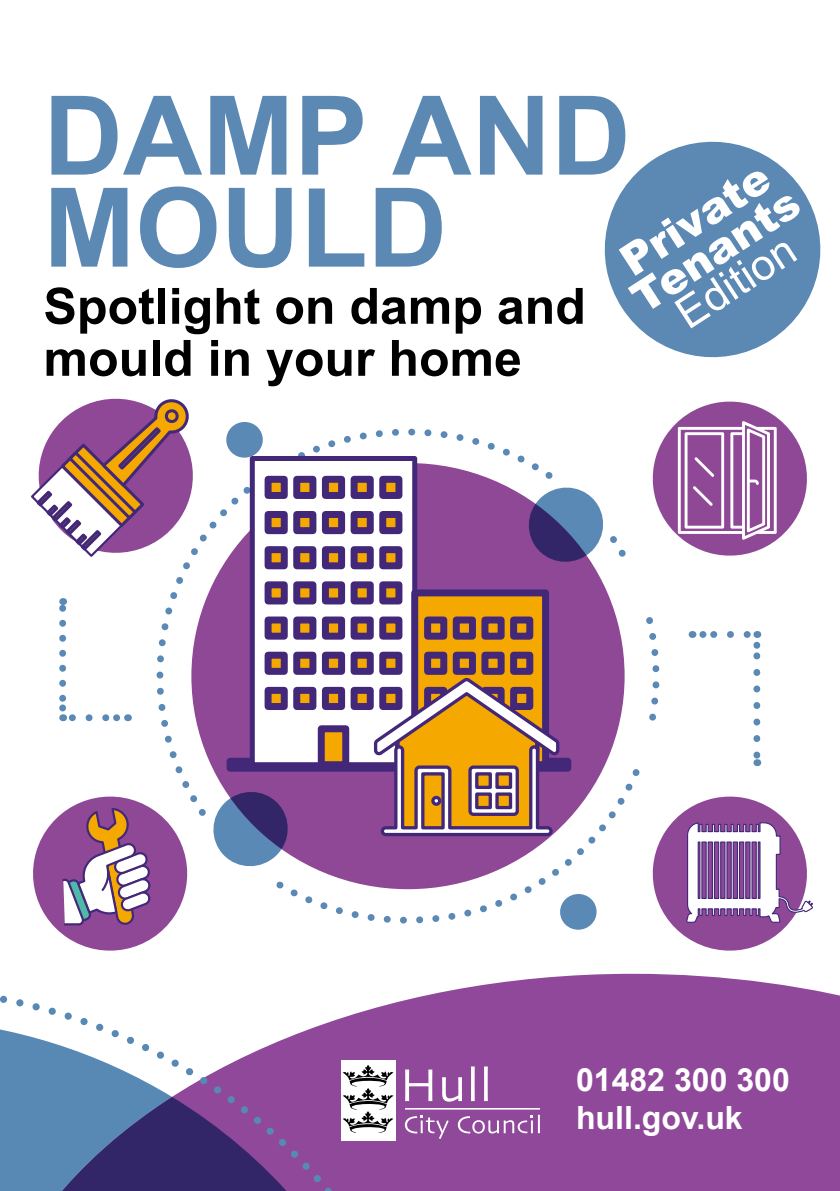
<style>
.page{position:relative;width:840px;height:1191px;background:#fff}
.page>*{position:absolute;margin:0;border:0;box-sizing:border-box;transform-origin:0 0}
.t1{font:700 110px/92px "Arial";color:#5b89b4}
.t2{font:700 50px/52px "Arial";color:#000}
.t3{font:900 43.4px/37.2px "Arial";color:#fff;text-align:center}
.t4{font:700 32px/38px "Arial";color:#fff}
.s1{font-weight:400}
</style>
<div class="page">
<div style="left:393px;top:973px;width:446px;height:218px;background:#8f489a"></div>
<svg style="left:405px;top:1069px;width:27px;height:32px"></svg>
<svg style="left:442px;top:1077px;width:20px;height:24px"></svg>
<svg style="left:470px;top:1066px;width:4px;height:35px"></svg>
<svg style="left:483px;top:1066px;width:4px;height:35px"></svg>
<hr style="left:405px;top:1108px;width:134px;height:1px;background:#fff">
<div style="left:341px;top:1060px;width:54px;height:80px;background:#fff"></div>
<svg style="left:0;top:995px;width:393px;height:196px"></svg>
<div style="left:356px;top:1105px;width:22px;height:5px;background:#fff"></div>
<svg style="left:404px;top:1115px;width:44px;height:24px"></svg>
<svg style="left:457px;top:1114px;width:82px;height:19px;background:#a66eaf"></svg>
<svg style="left:276px;top:763px;width:364px;height:161px"></svg>
<svg style="left:646px;top:617px;width:14px;height:104px"></svg>
<svg style="left:158px;top:428px;width:370px;height:388px"></svg>
<svg style="left:702px;top:631px;width:5px;height:7px"></svg>
<svg style="left:713px;top:631px;width:44px;height:7px"></svg>
<svg style="left:753px;top:645px;width:6px;height:4px"></svg>
<svg style="left:753px;top:656px;width:6px;height:110px"></svg>
<svg style="left:63px;top:714px;width:54px;height:7px"></svg>
<svg style="left:59px;top:598px;width:7px;height:110px"></svg>
<div style="left:191px;top:463px;width:433px;height:426px;background:#8e4895;border-radius:50%"></div>
<svg style="left:226px;top:422px;width:36px;height:35px"></svg>
<svg style="left:559px;top:894px;width:37px;height:35px"></svg>
<svg style="left:213px;top:792px;width:74px;height:74px"></svg>
<svg style="left:33px;top:786px;width:165px;height:165px"></svg>
<svg style="left:31px;top:398px;width:172px;height:165px"></svg>
<div style="left:226px;top:757px;width:345px;height:14px;border:7px solid #432779"></div>
<div style="left:252px;top:458px;width:162px;height:306px;background:#fff"></div>
<div style="left:250px;top:456px;width:167px;height:311px;border:5px solid #432779"></div>
<div style="left:321px;top:729px;width:24px;height:35px;background:#f5a800"></div>
<div style="left:317px;top:725px;width:32px;height:43px;border:7px solid #432779"></div>
<div style="left:268px;top:690px;width:16px;height:16px;background:#f5a800"></div>
<div style="left:264px;top:687px;width:23px;height:23px;border:7px solid #432779"></div>
<div style="left:296px;top:690px;width:17px;height:16px;background:#f5a800"></div>
<div style="left:293px;top:687px;width:23px;height:23px;border:7px solid #432779"></div>
<div style="left:325px;top:690px;width:16px;height:16px;background:#f5a800"></div>
<div style="left:322px;top:687px;width:23px;height:23px;border:7px solid #432779"></div>
<div style="left:354px;top:690px;width:16px;height:16px;background:#f5a800"></div>
<div style="left:350px;top:687px;width:23px;height:23px;border:7px solid #432779"></div>
<div style="left:268px;top:655px;width:16px;height:16px;background:#f5a800"></div>
<div style="left:264px;top:651px;width:23px;height:24px;border:7px solid #432779"></div>
<div style="left:296px;top:655px;width:17px;height:16px;background:#f5a800"></div>
<div style="left:293px;top:651px;width:23px;height:24px;border:7px solid #432779"></div>
<div style="left:325px;top:655px;width:16px;height:16px;background:#f5a800"></div>
<div style="left:322px;top:651px;width:23px;height:24px;border:7px solid #432779"></div>
<div style="left:354px;top:655px;width:16px;height:16px;background:#f5a800"></div>
<div style="left:350px;top:651px;width:23px;height:24px;border:7px solid #432779"></div>
<div style="left:382px;top:655px;width:16px;height:16px;background:#f5a800"></div>
<div style="left:379px;top:651px;width:23px;height:24px;border:7px solid #432779"></div>
<div style="left:268px;top:620px;width:16px;height:16px;background:#f5a800"></div>
<div style="left:264px;top:616px;width:23px;height:23px;border:7px solid #432779"></div>
<div style="left:296px;top:620px;width:17px;height:16px;background:#f5a800"></div>
<div style="left:293px;top:616px;width:23px;height:23px;border:7px solid #432779"></div>
<div style="left:325px;top:620px;width:16px;height:16px;background:#f5a800"></div>
<div style="left:322px;top:616px;width:23px;height:23px;border:7px solid #432779"></div>
<div style="left:354px;top:620px;width:16px;height:16px;background:#f5a800"></div>
<div style="left:350px;top:616px;width:23px;height:23px;border:7px solid #432779"></div>
<div style="left:382px;top:620px;width:16px;height:16px;background:#f5a800"></div>
<div style="left:379px;top:616px;width:23px;height:23px;border:7px solid #432779"></div>
<div style="left:268px;top:585px;width:16px;height:16px;background:#f5a800"></div>
<div style="left:264px;top:581px;width:23px;height:23px;border:7px solid #432779"></div>
<div style="left:296px;top:585px;width:17px;height:16px;background:#f5a800"></div>
<div style="left:293px;top:581px;width:23px;height:23px;border:7px solid #432779"></div>
<div style="left:325px;top:585px;width:16px;height:16px;background:#f5a800"></div>
<div style="left:322px;top:581px;width:23px;height:23px;border:7px solid #432779"></div>
<div style="left:354px;top:585px;width:16px;height:16px;background:#f5a800"></div>
<div style="left:350px;top:581px;width:23px;height:23px;border:7px solid #432779"></div>
<div style="left:382px;top:585px;width:16px;height:16px;background:#f5a800"></div>
<div style="left:379px;top:581px;width:23px;height:23px;border:7px solid #432779"></div>
<div style="left:268px;top:549px;width:16px;height:17px;background:#f5a800"></div>
<div style="left:264px;top:546px;width:23px;height:23px;border:7px solid #432779"></div>
<div style="left:296px;top:549px;width:17px;height:17px;background:#f5a800"></div>
<div style="left:293px;top:546px;width:23px;height:23px;border:7px solid #432779"></div>
<div style="left:325px;top:549px;width:16px;height:17px;background:#f5a800"></div>
<div style="left:322px;top:546px;width:23px;height:23px;border:7px solid #432779"></div>
<div style="left:354px;top:549px;width:16px;height:17px;background:#f5a800"></div>
<div style="left:350px;top:546px;width:23px;height:23px;border:7px solid #432779"></div>
<div style="left:382px;top:549px;width:16px;height:17px;background:#f5a800"></div>
<div style="left:379px;top:546px;width:23px;height:23px;border:7px solid #432779"></div>
<div style="left:268px;top:514px;width:16px;height:16px;background:#f5a800"></div>
<div style="left:264px;top:511px;width:23px;height:23px;border:7px solid #432779"></div>
<div style="left:296px;top:514px;width:17px;height:16px;background:#f5a800"></div>
<div style="left:293px;top:511px;width:23px;height:23px;border:7px solid #432779"></div>
<div style="left:325px;top:514px;width:16px;height:16px;background:#f5a800"></div>
<div style="left:322px;top:511px;width:23px;height:23px;border:7px solid #432779"></div>
<div style="left:354px;top:514px;width:16px;height:16px;background:#f5a800"></div>
<div style="left:350px;top:511px;width:23px;height:23px;border:7px solid #432779"></div>
<div style="left:382px;top:514px;width:16px;height:16px;background:#f5a800"></div>
<div style="left:379px;top:511px;width:23px;height:23px;border:7px solid #432779"></div>
<div style="left:268px;top:479px;width:16px;height:16px;background:#f5a800"></div>
<div style="left:264px;top:476px;width:23px;height:23px;border:7px solid #432779"></div>
<div style="left:296px;top:479px;width:17px;height:16px;background:#f5a800"></div>
<div style="left:293px;top:476px;width:23px;height:23px;border:7px solid #432779"></div>
<div style="left:325px;top:479px;width:16px;height:16px;background:#f5a800"></div>
<div style="left:322px;top:476px;width:23px;height:23px;border:7px solid #432779"></div>
<div style="left:354px;top:479px;width:16px;height:16px;background:#f5a800"></div>
<div style="left:350px;top:476px;width:23px;height:23px;border:7px solid #432779"></div>
<div style="left:382px;top:479px;width:16px;height:16px;background:#f5a800"></div>
<div style="left:379px;top:476px;width:23px;height:23px;border:7px solid #432779"></div>
<div style="left:414px;top:593px;width:131px;height:171px;background:#f5a800"></div>
<div style="left:411px;top:589px;width:137px;height:179px;border:7px solid #432779"></div>
<div style="left:424px;top:651px;width:23px;height:24px;border:7px solid #432779"></div>
<div style="left:452px;top:651px;width:23px;height:24px;border:7px solid #432779"></div>
<div style="left:481px;top:651px;width:23px;height:24px;border:7px solid #432779"></div>
<div style="left:510px;top:651px;width:23px;height:24px;border:7px solid #432779"></div>
<div style="left:424px;top:616px;width:23px;height:23px;border:7px solid #432779"></div>
<div style="left:452px;top:616px;width:23px;height:23px;border:7px solid #432779"></div>
<div style="left:481px;top:616px;width:23px;height:23px;border:7px solid #432779"></div>
<div style="left:510px;top:616px;width:23px;height:23px;border:7px solid #432779"></div>
<svg style="left:371px;top:674px;width:190px;height:164px"></svg>
<svg style="left:528px;top:401px;width:279px;height:174px"></svg>
<svg style="left:652px;top:796px;width:161px;height:155px"></svg>
<svg style="left:604px;top:141px;width:217px;height:217px;fill:#5b89b4"></svg>
<p class="t1" style="left:43px;top:91px;width:588px">DAMP AND<br>MOULD</p>
<p class="t2" style="left:43px;top:281px;width:543px">Spotlight on damp and mould in your home</p>
<p class="t3" style="left:604px;top:254px;width:192px;rotate:-33deg">Private<br>Tenants<br><span class="s1">Edition</span></p>
<p class="t4" style="left:575px;top:1061px;width:215px">01482 300 300 hull.gov.uk</p>
</div>
